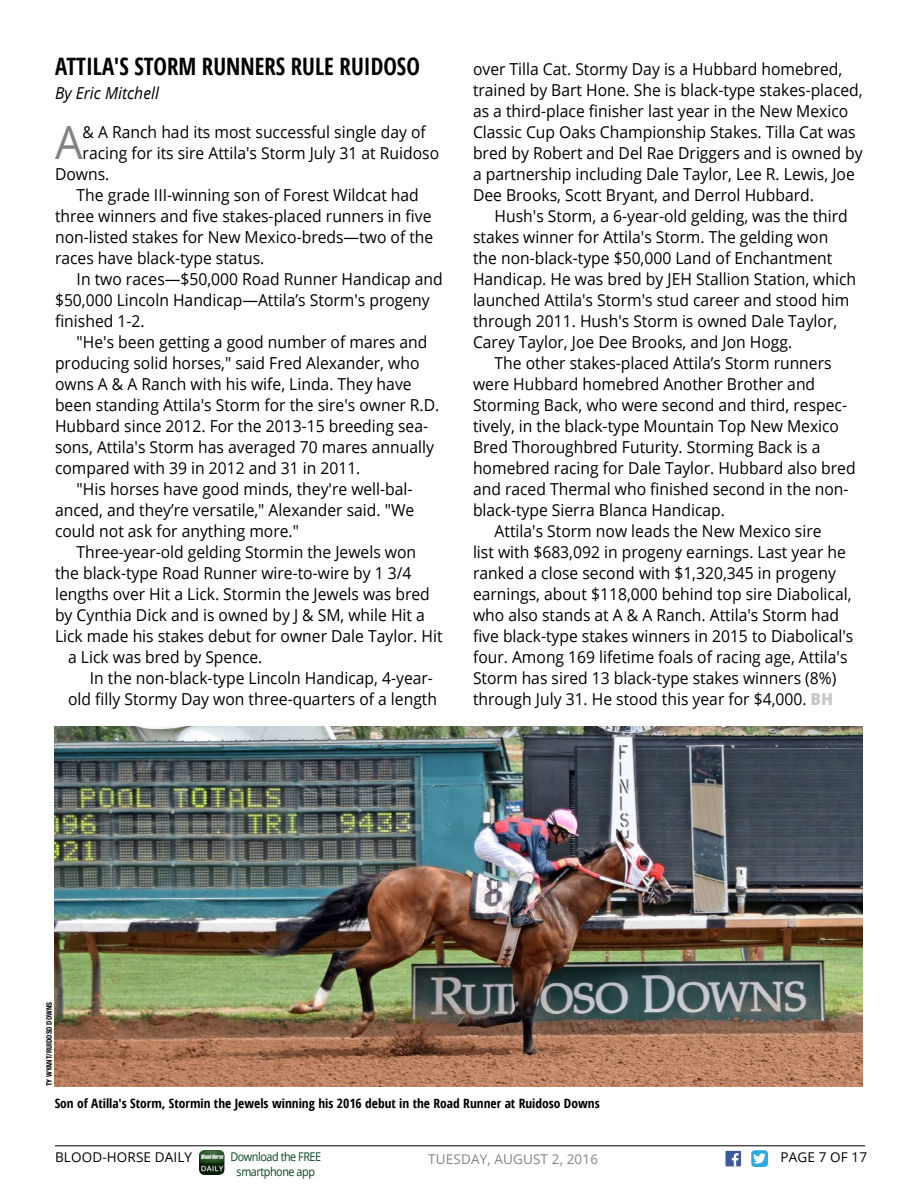
<style>
.page{position:relative;width:918px;height:1188px;background:#fff}
.page>*{position:absolute;margin:0;border:0;box-sizing:border-box;transform-origin:0 0}
.First_Paragraph{font:45.9px "Open Sans";color:#808285;scale:.95 1}
.Headline{font:700 condensed 24px "Open Sans";color:#000;scale:.95 1}
.Body_Copy{font:16.5px/21px "Open Sans";color:#000;scale:.95 1}
.First_Paragraph-2{font:16.5px "Open Sans";color:#000;scale:.95 1}
.Byline{font:italic 16.5px "Open Sans";color:#000;scale:.95 1}
.t1{font:13.5px "Open Sans";letter-spacing:.01em;color:#000}
.t2{font:13.5px "Open Sans";letter-spacing:.01em;color:#848484}
.t3{font:700 condensed 12.9px "Open Sans";color:#000;scale:1.05 1}
.t4{font:12px "Open Sans";letter-spacing:-.04em;color:#00441f;scale:.9 1}
.Photo_Credit{font:700 condensed 7.5px "Helvetica Neue LT Std";color:#000}
.s1{font-weight:800;color:#c7c7c7}
</style>
<div class="page">
<hr style="left:55px;top:1146px;width:810px;height:1px;background:#000">
<div style="left:726px;top:1151px;width:15px;height:15px;background:#3c5a99"></div>
<svg style="left:732px;top:1153px;width:7px;height:13px"></svg>
<img style="left:751px;top:1150px;width:17px;height:17px">
<img style="left:199px;top:1150px;width:25px;height:25px">
<img style="left:55px;top:726px;width:808px;height:360px">
<p class="Headline" style="left:55px;top:57px;width:386px">ATTILA'S STORM RUNNERS RULE RUIDOSO</p>
<p class="Byline" style="left:55px;top:87px;width:111px">By Eric Mitchell</p>
<p class="First_Paragraph" style="left:55px;top:111px;width:31px">A</p>
<p class="First_Paragraph-2" style="left:83px;top:121px;width:363px">&amp; A Ranch had its most successful single day of</p>
<p class="First_Paragraph-2" style="left:83px;top:142px;width:377px">racing for its sire Attila's Storm July 31 at Ruidoso</p>
<p class="First_Paragraph-2" style="left:55px;top:163px;width:59px">Downs.</p>
<p class="Body_Copy" style="left:55px;top:184px;width:400px;text-indent:22px">The grade III-winning son of Forest Wildcat had three winners and five stakes-placed runners in five non-listed stakes for New Mexico-breds—two of the races have black-type status.</p>
<p class="Body_Copy" style="left:55px;top:268px;width:410px;text-indent:22px">In two races—$50,000 Road Runner Handicap and $50,000 Lincoln Handicap—Attila’s Storm's progeny finished 1-2.</p>
<p class="Body_Copy" style="left:55px;top:331px;width:406px;text-indent:22px">"He's been getting a good number of mares and producing solid horses," said Fred Alexander, who owns A &amp; A Ranch with his wife, Linda. They have been standing Attila's Storm for the sire's owner R.D.<br>Hubbard since 2012. For the 2013-15 breeding sea&shy;sons, Attila's Storm has averaged 70 mares annually compared with 39 in 2012 and 31 in 2011.</p>
<p class="Body_Copy" style="left:55px;top:478px;width:380px;text-align:justify;text-indent:22px">"His horses have good minds, they're well-bal&shy;anced, and they’re versatile," Alexander said. "We could not ask for anything more."</p>
<p class="Body_Copy" style="left:77px;top:541px;width:359px">Three-year-old gelding Stormin the Jewels won</p>
<p class="Body_Copy" style="left:55px;top:562px;width:377px">the black-type Road Runner wire-to-wire by 1 3/4</p>
<p class="Body_Copy" style="left:55px;top:583px;width:396px">lengths over Hit a Lick. Stormin the Jewels was bred</p>
<p class="Body_Copy" style="left:55px;top:604px;width:391px">by Cynthia Dick and is owned by J &amp; SM, while Hit a</p>
<p class="Body_Copy" style="left:55px;top:625px;width:409px">Lick made his stakes debut for owner Dale Taylor. Hit</p>
<p class="Body_Copy" style="left:68px;top:646px;width:206px">a Lick was bred by Spence.</p>
<p class="Body_Copy" style="left:68px;top:667px;width:390px;text-align:right">In the non-black-type Lincoln Handicap, 4-year&shy;old filly Stormy Day won three-quarters of a length</p>
<p class="Body_Copy" style="left:473px;top:58px;width:412px">over Tilla Cat. Stormy Day is a Hubbard homebred, trained by Bart Hone. She is black-type stakes-placed, as a third-place finisher last year in the New Mexico Classic Cup Oaks Championship Stakes. Tilla Cat was bred by Robert and Del Rae Driggers and is owned by a partnership including Dale Taylor, Lee R. Lewis, Joe Dee Brooks, Scott Bryant, and Derrol Hubbard.</p>
<p class="Body_Copy" style="left:473px;top:205px;width:405px;text-indent:22px">Hush's Storm, a 6-year-old gelding, was the third stakes winner for Attila's Storm. The gelding won the non-black-type $50,000 Land of Enchantment Handicap. He was bred by JEH Stallion Station, which launched Attila's Storm's stud career and stood him through 2011. Hush's Storm is owned Dale Taylor, Carey Taylor, Joe Dee Brooks, and Jon Hogg.</p>
<p class="Body_Copy" style="left:473px;top:352px;width:404px;text-indent:22px">The other stakes-placed Attila’s Storm runners were Hubbard homebred Another Brother and Storming Back, who were second and third, respec&shy;tively, in the black-type Mountain Top New Mexico Bred Thoroughbred Futurity. Storming Back is a homebred racing for Dale Taylor. Hubbard also bred and raced Thermal who finished second in the non&shy;black-type Sierra Blanca Handicap.</p>
<p class="Body_Copy" style="left:473px;top:520px;width:402px;text-indent:22px">Attila's Storm now leads the New Mexico sire<br>list with $683,092 in progeny earnings. Last year he ranked a close second with $1,320,345 in progeny earnings, about $118,000 behind top sire Diabolical, who also stands at A &amp; A Ranch. Attila's Storm had five black-type stakes winners in 2015 to Diabolical's four. Among 169 lifetime foals of racing age, Attila's Storm has sired 13 black-type stakes winners (8%) through July 31. He stood this year for $4,000. <span class="s1">BH</span></p>
<p class="Photo_Credit" style="left:45px;top:1086px;width:85px;rotate:-90deg">TY WYANT/RUIDOSO DOWNS</p>
<p class="t3" style="left:55px;top:1098px;width:521px">Son of Atilla's Storm, Stormin the Jewels winning his 2016 debut in the Road Runner at Ruidoso Downs</p>
<p class="t1" style="left:55px;top:1147px;width:139px">BLOOD-HORSE DAILY</p>
<p class="t4" style="left:230px;top:1149px;width:102px">Download the FREE</p>
<p class="t2" style="left:428px;top:1150px;width:171px">TUESDAY, AUGUST 2, 2016</p>
<p class="t1" style="left:781px;top:1147px;width:88px">PAGE 7 OF 17</p>
<p class="t4" style="left:237px;top:1163px;width:89px">smartphone app</p>
</div>
